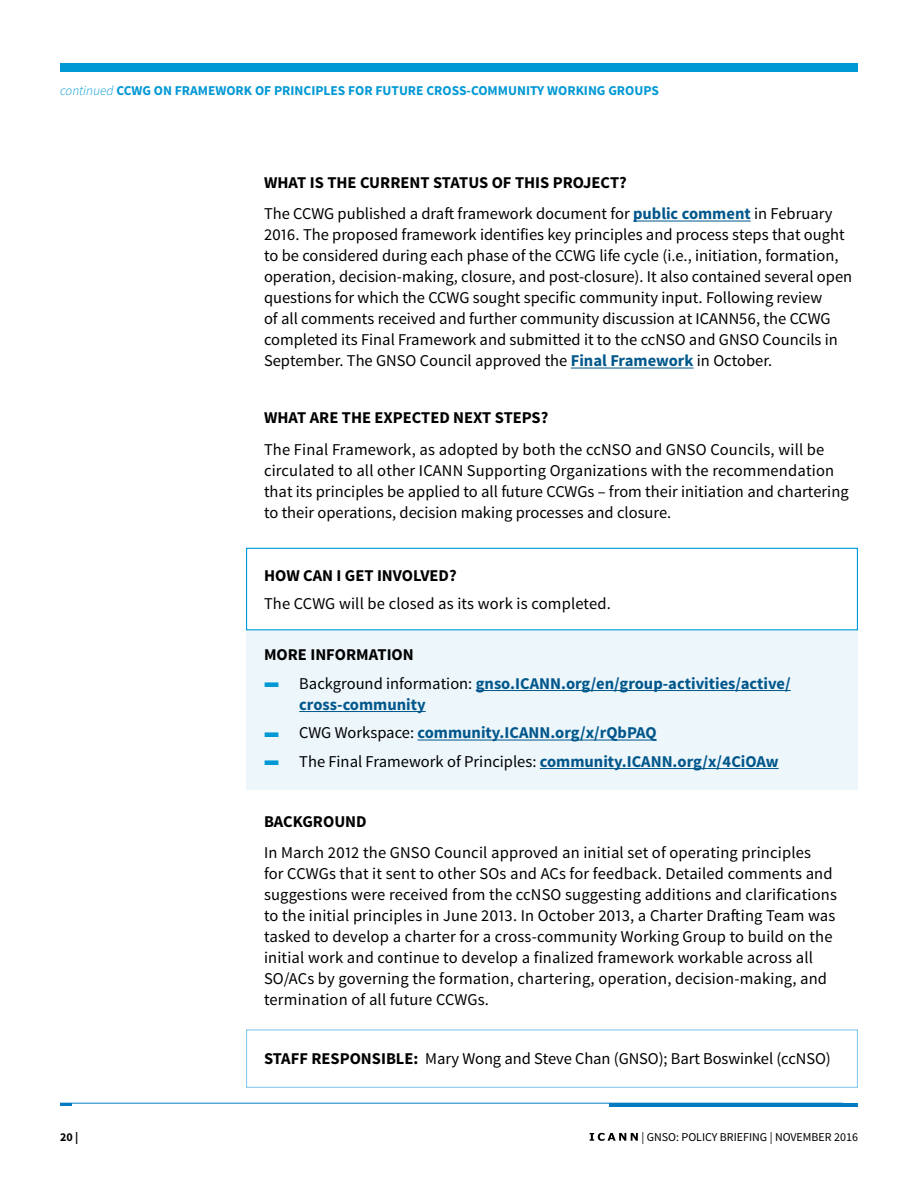
<style>
.page{position:relative;width:918px;height:1188px;background:#fff}
.page>*{position:absolute;margin:0;border:0;box-sizing:border-box;transform-origin:0 0}
.t1{font:16.5px/21px "Source Sans Pro";color:#000}
.t2{font:700 16.5px/21px "Source Sans Pro";color:#01578b}
.t3{font:700 16.5px "Source Sans Pro";color:#000}
.t4{font:700 13.5px "Source Sans Pro";color:#0098d5}
.t5{font:12px "Source Sans Pro";color:#000}
.t6{font:700 12px "Source Sans Pro";color:#000}
.s1{font-weight:300;font-style:italic}
.s2{font-weight:700}
.s3{font-weight:700;color:#01578b}
.s4{color:#0098d5}
.s5{font-weight:400;color:#000}
</style>
<div class="page">
<div style="left:246px;top:630px;width:612px;height:160px;background:#edf6fb"></div>
<hr style="left:60px;top:1103px;width:783px;height:1px;background:#047bc1">
<svg style="left:590px;top:1133px;width:48px;height:8px"></svg>
<svg style="left:60px;top:1104px;width:11px;height:2px"></svg>
<hr style="left:610px;top:1103px;width:248px;height:3px;background:#047bc1">
<div style="left:60px;top:63px;width:798px;height:9px;background:#0098d5"></div>
<hr style="left:633px;top:221px;width:118px;height:1px;background:#01578b">
<hr style="left:571px;top:368px;width:123px;height:1px;background:#01578b">
<hr style="left:476px;top:690px;width:315px;height:1px;background:#01578b">
<hr style="left:299px;top:711px;width:127px;height:1px;background:#01578b">
<hr style="left:418px;top:740px;width:239px;height:1px;background:#01578b">
<hr style="left:540px;top:768px;width:239px;height:1px;background:#01578b">
<div style="left:246px;top:548px;width:612px;height:82px;border:1px solid #0098d5"></div>
<div style="left:246px;top:1029px;width:612px;height:59px;border:1px solid #89caea"></div>
<p class="t4" style="left:60px;top:82px;width:600px"><span class="s1">continued</span> CCWG ON FRAMEWORK OF PRINCIPLES FOR FUTURE CROSS-COMMUNITY WORKING GROUPS</p>
<p class="t1" style="left:264px;top:167px;width:570px;line-height:31.5px"><span class="s2">WHAT IS THE CURRENT STATUS OF THIS PROJECT?<br></span>The CCWG published a draft framework document for <span class="s3">public comment</span> in February</p>
<p class="t1" style="left:264px;top:225px;width:590px">2016. The proposed framework identifies key principles and process steps that ought to be considered during each phase of the CCWG life cycle (i.e., initiation, formation, operation, decision-making, closure, and post-closure). It also contained several open questions for which the CCWG sought specific community input. Following review<br>of all comments received and further community discussion at ICANN56, the CCWG completed its Final Framework and submitted it to the ccNSO and GNSO Councils in September. The GNSO Council approved the <span class="s3">Final Framework</span> in October.</p>
<p class="t3" style="left:264px;top:407px;width:286px">WHAT ARE THE EXPECTED NEXT STEPS?</p>
<p class="t1" style="left:264px;top:439px;width:586px">The Final Framework, as adopted by both the ccNSO and GNSO Councils, will be circulated to all other ICANN Supporting Organizations with the recommendation that its principles be applied to all future CCWGs – from their initiation and chartering to their operations, decision making processes and closure.</p>
<p class="t3" style="left:264px;top:565px;width:194px">HOW CAN I GET INVOLVED?</p>
<p class="t1" style="left:264px;top:594px;width:348px">The CCWG will be closed as its work is completed.</p>
<p class="t3" style="left:264px;top:644px;width:151px">MORE INFORMATION</p>
<p class="t2" style="left:299px;top:674px;width:493px;text-indent:-35px"><span class="s4">■</span> <span class="s5">Background information:</span> gnso.ICANN.org/en/group-activities/active/ cross-community</p>
<p class="t2" style="left:264px;top:723px;width:394px"><span class="s4">■</span> <span class="s5">CWG Workspace:</span> community.ICANN.org/x/rQbPAQ</p>
<p class="t1" style="left:264px;top:751px;width:516px"><span class="s4">■</span> The Final Framework of Principles: <span class="s3">community.ICANN.org/x/4CiOAw</span></p>
<p class="t3" style="left:264px;top:811px;width:104px">BACKGROUND</p>
<p class="t1" style="left:264px;top:843px;width:574px">In March 2012 the GNSO Council approved an initial set of operating principles<br>for CCWGs that it sent to other SOs and ACs for feedback. Detailed comments and suggestions were received from the ccNSO suggesting additions and clarifications to the initial principles in June 2013. In October 2013, a Charter Drafting Team was tasked to develop a charter for a cross-community Working Group to build on the initial work and continue to develop a finalized framework workable across all SO/ACs by governing the formation, chartering, operation, decision-making, and termination of all future CCWGs.</p>
<p class="t1" style="left:264px;top:1048px;width:568px"><span class="s2">STAFF RESPONSIBLE:</span> Mary Wong and Steve Chan (GNSO); Bart Boswinkel (ccNSO)</p>
<p class="t6" style="left:60px;top:1129px;width:20px">20 |</p>
<p class="t5" style="left:642px;top:1129px;width:218px">| GNSO: POLICY BRIEFING | NOVEMBER 2016</p>
</div>
